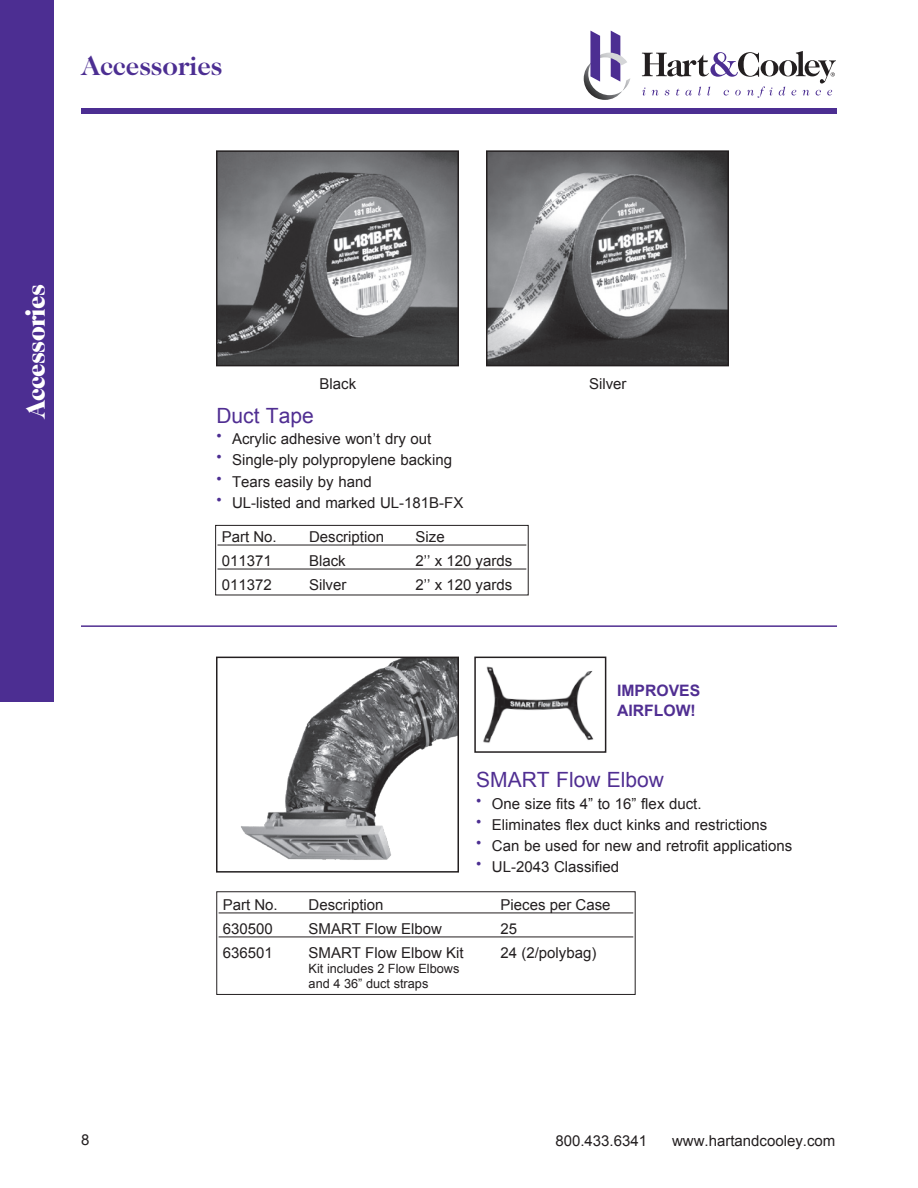
<style>
.page{position:relative;width:918px;height:1188px;background:#fff}
.page>*{position:absolute;margin:0;border:0;box-sizing:border-box;transform-origin:0 0}
.t1{font:700 27px "Caslon Two Twenty Four";color:#4c2e92}
.t2{font:900 27px "Caslon Two Twenty Four";letter-spacing:-.025em;color:#fff;scale:.95 1}
.t3{font:21px "Arial";color:#502e92}
.t4{font:700 15.75px/19.5px "Arial";color:#502e92}
.t5{font:15px "Arial";color:#231f20}
.t6{font:12.75px/15px "Arial";color:#231f20}
</style>
<div class="page">
<svg style="left:611px;top:31px;width:9px;height:22px"></svg>
<img style="left:584px;top:53px;width:46px;height:47px">
<svg style="left:590px;top:31px;width:10px;height:51px"></svg>
<svg style="left:642px;top:51px;width:194px;height:47px"></svg>
<img style="left:219px;top:153px;width:237px;height:210px">
<div style="left:216px;top:150px;width:243px;height:216px;border:2px solid #231f20"></div>
<img style="left:241px;top:660px;width:215px;height:200px">
<div style="left:216px;top:657px;width:243px;height:216px;border:2px solid #231f20"></div>
<img style="left:483px;top:666px;width:111px;height:77px">
<div style="left:474px;top:657px;width:132px;height:96px;border:2px solid #231f20"></div>
<img style="left:489px;top:153px;width:237px;height:210px">
<div style="left:486px;top:150px;width:243px;height:216px;border:2px solid #231f20"></div>
<div style="left:0;top:0;width:54px;height:702px;background:#4c2e92"></div>
<hr style="left:218px;top:545px;width:308px;height:1px;background:#231f20">
<hr style="left:218px;top:569px;width:308px;height:1px;background:#231f20">
<div style="left:215px;top:525px;width:314px;height:70px;border:1px solid #231f20"></div>
<hr style="left:219px;top:913px;width:414px;height:1px;background:#231f20">
<hr style="left:219px;top:937px;width:414px;height:1px;background:#231f20">
<div style="left:216px;top:891px;width:420px;height:104px;border:1px solid #231f20"></div>
<div style="left:81px;top:108px;width:756px;height:6px;background:#4c2e92"></div>
<hr style="left:81px;top:625px;width:756px;height:2px;background:#502e92">
<h1 class="t1" style="left:81px;top:50px;width:143px">Accessories</h1>
<h1 class="t2" style="left:20px;top:418px;width:142px;rotate:-90deg">Accessories</h1>
<p class="t5" style="left:320px;top:374px;width:38px">Black</p>
<p class="t5" style="left:589px;top:374px;width:39px">Silver</p>
<h2 class="t3" style="left:216px;top:402px;width:99px">Duct Tape</h2>
<p class="t5" style="left:216px;top:429px;width:216px"><sup>•</sup> Acrylic adhesive won’t dry out</p>
<p class="t5" style="left:216px;top:450px;width:237px"><sup>•</sup> Single-ply polypropylene backing</p>
<p class="t5" style="left:216px;top:472px;width:157px"><sup>•</sup> Tears easily by hand</p>
<p class="t5" style="left:216px;top:493px;width:248px"><sup>•</sup> UL-listed and marked UL-181B-FX</p>
<p class="t5" style="left:222px;top:527px;width:57px">Part No.</p>
<p class="t5" style="left:309px;top:527px;width:77px">Description</p>
<p class="t5" style="left:416px;top:527px;width:31px">Size</p>
<p class="t5" style="left:222px;top:551px;width:52px">011371</p>
<p class="t5" style="left:309px;top:551px;width:38px">Black</p>
<p class="t5" style="left:416px;top:551px;width:98px">2’’ x 120 yards</p>
<p class="t5" style="left:222px;top:575px;width:52px">011372</p>
<p class="t5" style="left:309px;top:575px;width:39px">Silver</p>
<p class="t5" style="left:416px;top:575px;width:98px">2’’ x 120 yards</p>
<p class="t4" style="left:617px;top:682px;width:85px">IMPROVES<br>AIRFLOW!</p>
<h2 class="t3" style="left:476px;top:766px;width:189px">SMART Flow Elbow</h2>
<p class="t5" style="left:476px;top:794px;width:227px"><sup>•</sup> One size fits 4” to 16” flex duct.</p>
<p class="t5" style="left:476px;top:815px;width:293px"><sup>•</sup> Eliminates flex duct kinks and restrictions</p>
<p class="t5" style="left:476px;top:836px;width:318px"><sup>•</sup> Can be used for new and retrofit applications</p>
<p class="t5" style="left:476px;top:857px;width:144px"><sup>•</sup> UL-2043 Classified</p>
<p class="t5" style="left:223px;top:894px;width:57px">Part No.</p>
<p class="t5" style="left:309px;top:894px;width:77px">Description</p>
<p class="t5" style="left:501px;top:894px;width:112px">Pieces per Case</p>
<p class="t5" style="left:223px;top:918px;width:52px">630500</p>
<p class="t5" style="left:309px;top:918px;width:135px">SMART Flow Elbow</p>
<p class="t5" style="left:501px;top:918px;width:18px">25</p>
<p class="t5" style="left:223px;top:942px;width:52px">636501</p>
<p class="t5" style="left:309px;top:942px;width:157px">SMART Flow Elbow Kit</p>
<p class="t5" style="left:501px;top:942px;width:97px">24 (2/polybag)</p>
<p class="t6" style="left:309px;top:961px;width:152px">Kit includes 2 Flow Elbows and 4 36” duct straps</p>
<p class="t5" style="left:81px;top:1130px;width:10px">8</p>
<p class="t5" style="left:555px;top:1131px;width:93px">800.433.6341</p>
<p class="t5" style="left:672px;top:1131px;width:165px">www.hartandcooley.com</p>
</div>
